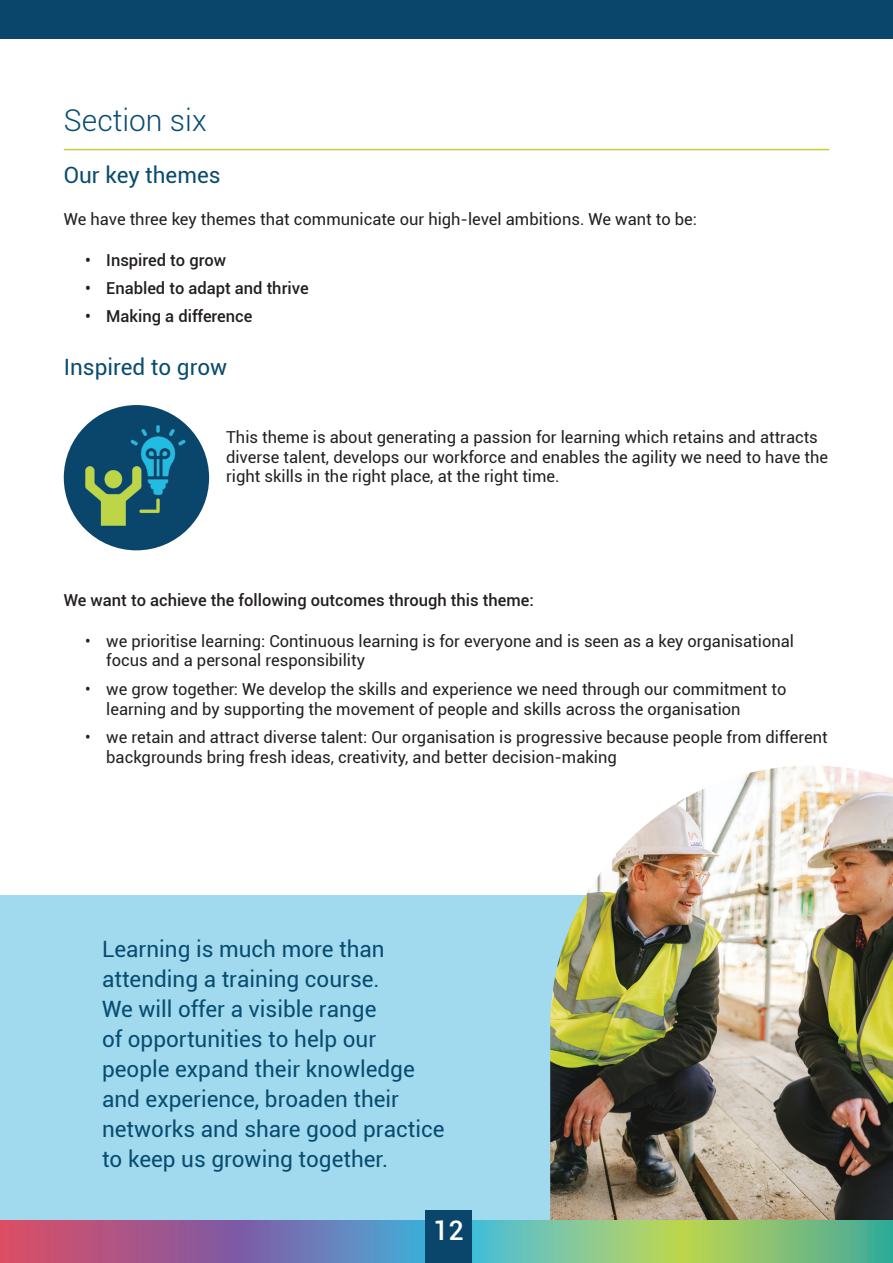
<style>
.page{position:relative;width:893px;height:1263px;background:#fff}
.page>*{position:absolute;margin:0;border:0;box-sizing:border-box;transform-origin:0 0}
.t1{font:300 30px "Roboto";color:#084c6f}
.t2{font:500 27px "Roboto";color:#fff}
.t3{font:22.5px/30px "Roboto";color:#084c6f}
.t4{font:16.5px/19.8px "Roboto";color:#231f20}
.t5{font:500 16.5px "Roboto";color:#231f20}
</style>
<div class="page">
<div style="left:0;top:0;width:893px;height:38px;background:#0a466c"></div>
<hr style="left:64px;top:149px;width:765px;height:1px;background:#cbcc31">
<img style="left:64px;top:405px;width:145px;height:145px;border-radius:73px">
<div style="left:0;top:895px;width:893px;height:368px;background:#a1d9ee"></div>
<img style="left:550px;top:766px;width:343px;height:454px">
<svg style="left:0;top:1220px;width:893px;height:43px;background:#889591"></svg>
<div style="left:425px;top:1210px;width:47px;height:53px;background:#0a466c"></div>
<h1 class="t1" style="left:64px;top:99px;width:144px">Section six</h1>
<h3 class="t3" style="left:64px;top:160px;width:158px">Our key themes</h3>
<p class="t4" style="left:64px;top:208px;width:635px">We have three key themes that communicate our high-level ambitions. We want to be:</p>
<p class="t5" style="left:85px;top:248px;width:143px">• Inspired to grow</p>
<p class="t5" style="left:85px;top:276px;width:225px">• Enabled to adapt and thrive</p>
<p class="t5" style="left:85px;top:305px;width:169px">• Making a difference</p>
<h3 class="t3" style="left:64px;top:351px;width:165px">Inspired to grow</h3>
<p class="t4" style="left:226px;top:426px;width:603px">This theme is about generating a passion for learning which retains and attracts diverse talent, develops our workforce and enables the agility we need to have the right skills in the right place, at the right time.</p>
<p class="t5" style="left:64px;top:588px;width:472px">We want to achieve the following outcomes through this theme:</p>
<p class="t4" style="left:106px;top:630px;width:689px;text-indent:-21px">• we prioritise learning: Continuous learning is for everyone and is seen as a key organisational focus and a personal responsibility</p>
<p class="t4" style="left:106px;top:678px;width:682px;text-indent:-21px">• we grow together: We develop the skills and experience we need through our commitment to learning and by supporting the movement of people and skills across the organisation</p>
<p class="t4" style="left:106px;top:726px;width:723px;text-indent:-21px">• we retain and attract diverse talent: Our organisation is progressive because people from different backgrounds bring fresh ideas, creativity, and better decision-making</p>
<h3 class="t3" style="left:102px;top:933px;width:344px">Learning is much more than attending a training course.<br>We will offer a visible range<br>of opportunities to help our people expand their knowledge and experience, broaden their networks and share good practice to keep us growing together.</h3>
<h2 class="t2" style="left:433px;top:1212px;width:32px">12</h2>
</div>
